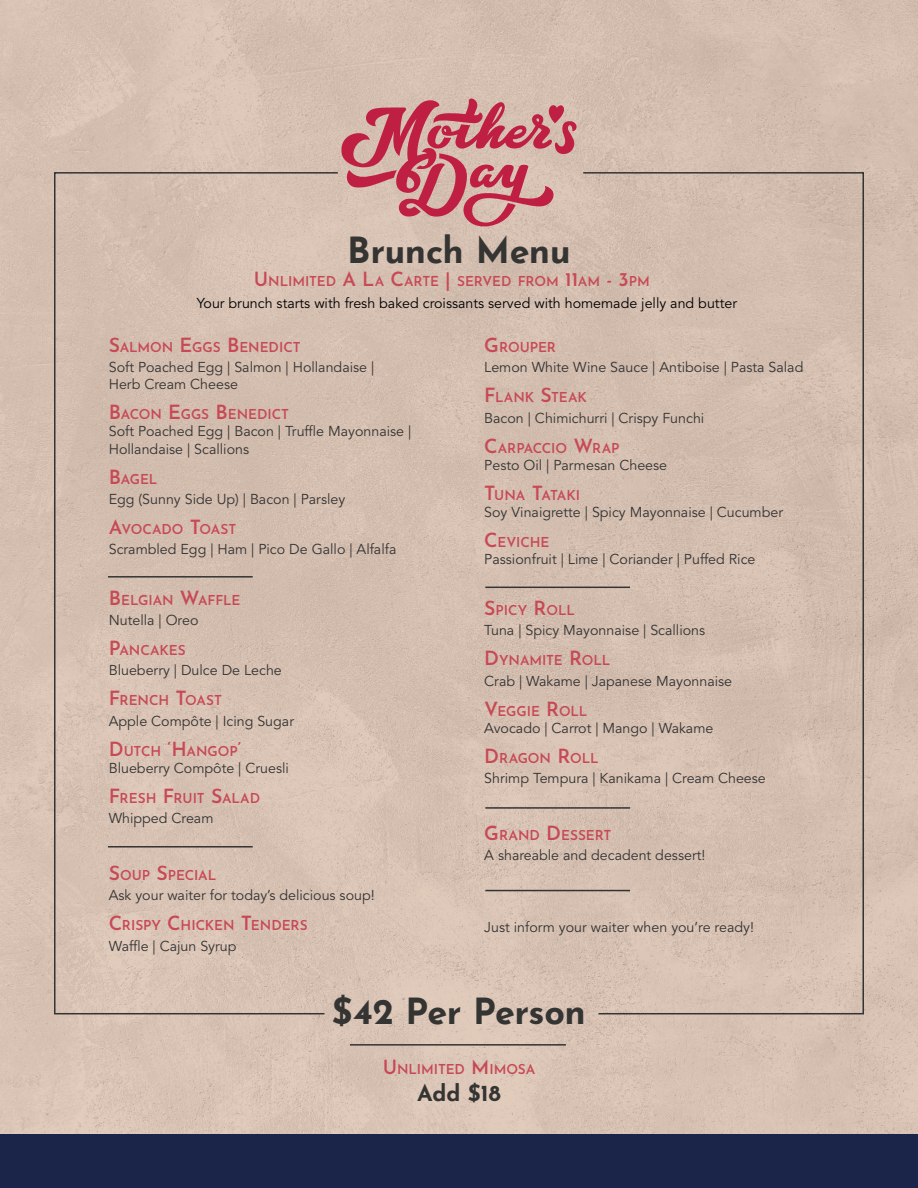
<style>
.page{position:relative;width:918px;height:1188px;background:#fff}
.page>*{position:absolute;margin:0;border:0;box-sizing:border-box;transform-origin:0 0}
.t1{font:700 36px "Josefin Sans";letter-spacing:-.015em;color:#343433}
.t2{font:700 22.5px "Josefin Sans";color:#343433}
.t3{font:14.25px/17.1px "Avenir LT Std";color:#343433}
.t4{font:14.25px "Avenir LT Std";color:#000}
.t5{font:600 13.65px "Josefin Sans";letter-spacing:-.005em;color:#c74955}
.s1{font-size:19.5px}
</style>
<div class="page">
<img style="left:0;top:0;width:918px;height:1134px">
<div style="left:0;top:1134px;width:918px;height:54px;background:#1b2449"></div>
<hr style="left:350px;top:1044px;width:216px;height:2px;background:#343433">
<svg style="left:53px;top:171px;width:286px;height:844px;background:#d4beb0"></svg>
<svg style="left:582px;top:171px;width:283px;height:844px;background:#d2bcae"></svg>
<hr style="left:108px;top:576px;width:145px;height:2px;background:#343433">
<hr style="left:485px;top:587px;width:145px;height:1px;background:#343433">
<hr style="left:485px;top:807px;width:145px;height:2px;background:#343433">
<hr style="left:485px;top:890px;width:145px;height:1px;background:#343433">
<svg style="left:339px;top:97px;width:241px;height:134px;background:#ce8b8e"></svg>
<hr style="left:108px;top:846px;width:145px;height:2px;background:#343433">
<h1 class="t1" style="left:347px;top:218px;width:225px">Brunch Menu</h1>
<p class="t5" style="left:254px;top:270px;width:398px"><span class="s1">U</span>NLIMITED <span class="s1">A L</span>A <span class="s1">C</span>ARTE <span class="s1">|</span> SERVED FROM <span class="s1">11</span>AM <span class="s1">- 3</span>PM</p>
<p class="t4" style="left:197px;top:294px;width:542px">Your brunch starts with fresh baked croissants served with homemade jelly and butter</p>
<p class="t5" style="left:109px;top:335px;width:194px"><span class="s1">S</span>ALMON <span class="s1">E</span>GGS <span class="s1">B</span>ENEDICT</p>
<p class="t3" style="left:109px;top:359px;width:267px">Soft Poached Egg | Salmon | Hollandaise |<br>Herb Cream Cheese</p>
<p class="t5" style="left:109px;top:403px;width:182px"><span class="s1">B</span>ACON <span class="s1">E</span>GGS <span class="s1">B</span>ENEDICT</p>
<p class="t3" style="left:109px;top:423px;width:304px">Soft Poached Egg | Bacon | Truffle Mayonnaise |<br>Hollandaise | Scallions</p>
<p class="t5" style="left:109px;top:467px;width:50px"><span class="s1">B</span>AGEL</p>
<p class="t3" style="left:109px;top:491px;width:238px">Egg (Sunny Side Up) | Bacon | Parsley</p>
<p class="t5" style="left:109px;top:517px;width:129px"><span class="s1">A</span>VOCADO <span class="s1">T</span>OAST</p>
<p class="t3" style="left:109px;top:541px;width:289px">Scrambled Egg | Ham | Pico De Gallo | Alfalfa</p>
<p class="t5" style="left:109px;top:588px;width:133px"><span class="s1">B</span>ELGIAN <span class="s1">W</span>AFFLE</p>
<p class="t3" style="left:109px;top:612px;width:91px">Nutella | Oreo</p>
<p class="t5" style="left:109px;top:638px;width:79px"><span class="s1">P</span>ANCAKES</p>
<p class="t3" style="left:109px;top:662px;width:175px">Blueberry | Dulce De Leche</p>
<p class="t5" style="left:109px;top:689px;width:115px"><span class="s1">F</span>RENCH <span class="s1">T</span>OAST</p>
<p class="t3" style="left:109px;top:713px;width:187px">Apple Compôte | Icing Sugar</p>
<p class="t5" style="left:109px;top:739px;width:134px"><span class="s1">D</span> UTCH <span class="s1">‘H</span>ANGOP<span class="s1">’</span></p>
<p class="t3" style="left:109px;top:760px;width:182px">Blueberry Compôte | Cruesli</p>
<p class="t5" style="left:109px;top:786px;width:153px"><span class="s1">F</span>RESH <span class="s1">F</span>RU IT <span class="s1">S</span>ALAD</p>
<p class="t3" style="left:109px;top:810px;width:106px">Whipped Cream</p>
<p class="t5" style="left:109px;top:864px;width:109px"><span class="s1">S</span>OUP <span class="s1">S</span>PECIAL</p>
<p class="t3" style="left:109px;top:887px;width:268px">Ask your waiter for today’s delicious soup!</p>
<p class="t5" style="left:109px;top:914px;width:200px"><span class="s1">C</span>RISPY <span class="s1">C</span>HICKEN <span class="s1">T</span>ENDERS</p>
<p class="t3" style="left:109px;top:938px;width:129px">Waffle | Cajun Syrup</p>
<p class="t5" style="left:484px;top:335px;width:73px"><span class="s1">G</span> ROU PER</p>
<p class="t3" style="left:484px;top:359px;width:321px">Lemon White Wine Sauce | Antiboise | Pasta Salad</p>
<p class="t5" style="left:484px;top:386px;width:104px"><span class="s1">F</span>LANK <span class="s1">S</span>TEAK</p>
<p class="t3" style="left:484px;top:410px;width:222px">Bacon | Chimichurri | Crispy Funchi</p>
<p class="t5" style="left:484px;top:436px;width:137px"><span class="s1">C</span>ARPACCIO <span class="s1">W</span>RAP</p>
<p class="t3" style="left:484px;top:457px;width:184px">Pesto Oil | Parmesan Cheese</p>
<p class="t5" style="left:484px;top:483px;width:97px"><span class="s1">T</span>U NA <span class="s1">T</span>ATAKI</p>
<p class="t3" style="left:484px;top:504px;width:300px">Soy Vinaigrette | Spicy Mayonnaise | Cucumber</p>
<p class="t5" style="left:484px;top:530px;width:67px"><span class="s1">C</span>EVICHE</p>
<p class="t3" style="left:484px;top:551px;width:273px">Passionfruit | Lime | Coriander | Puffed Rice</p>
<p class="t5" style="left:484px;top:598px;width:92px"><span class="s1">S</span>PICY <span class="s1">R</span>OLL</p>
<p class="t3" style="left:484px;top:622px;width:222px">Tuna | Spicy Mayonnaise | Scallions</p>
<p class="t5" style="left:484px;top:649px;width:128px"><span class="s1">D</span>YNAMITE <span class="s1">R</span>OLL</p>
<p class="t3" style="left:484px;top:673px;width:249px">Crab | Wakame | Japanese Mayonnaise</p>
<p class="t5" style="left:484px;top:699px;width:105px"><span class="s1">V</span>EGGIE <span class="s1">R</span>OLL</p>
<p class="t3" style="left:484px;top:720px;width:231px">Avocado | Carrot | Mango | Wakame</p>
<p class="t5" style="left:484px;top:746px;width:116px"><span class="s1">D</span> RAGON <span class="s1">R</span>OLL</p>
<p class="t3" style="left:484px;top:770px;width:283px">Shrimp Tempura | Kanikama | Cream Cheese</p>
<p class="t5" style="left:484px;top:824px;width:129px"><span class="s1">G</span> RAND <span class="s1">D</span> ESSERT</p>
<p class="t3" style="left:484px;top:847px;width:223px">A shareable and decadent dessert!</p>
<p class="t3" style="left:484px;top:919px;width:271px">Just inform your waiter when you’re ready!</p>
<h1 class="t1" style="left:332px;top:980px;width:256px">$42 Per Person</h1>
<p class="t5" style="left:383px;top:1058px;width:154px"><span class="s1">U</span>NLIMITED <span class="s1">M</span> IMOSA</p>
<h2 class="t2" style="left:417px;top:1073px;width:85px">Add $18</h2>
</div>
